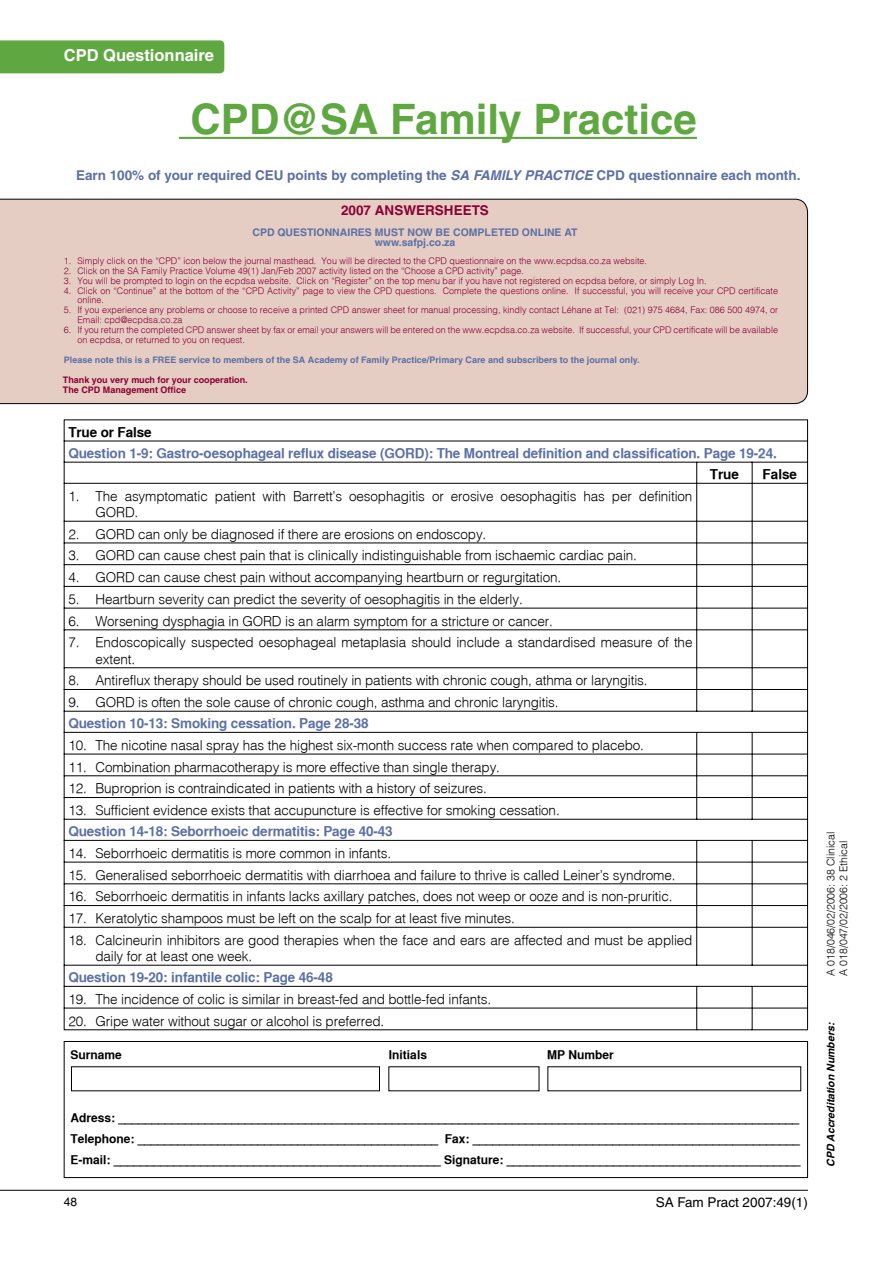
<style>
.page{position:relative;width:893px;height:1263px;background:#fff}
.page>*{position:absolute;margin:0;border:0;box-sizing:border-box;transform-origin:0 0}
.t1{font:700 42px "Helvetica";color:#5fa841}
.t2{font:700 16.5px "Helvetica";color:#fff}
.t3{font:300 13.5px/16.2px "Helvetica";letter-spacing:-.01em;color:#000}
.heading_1{font:700 13.5px "Helveticabold";letter-spacing:-.01em;color:#5c70a5}
.Body_Text{font:700 13.5px "Helveticabold";letter-spacing:-.01em;color:#5c70a5}
.t4{font:700 13.5px "Helvetica";color:#5c70a5}
.t5{font:13.5px "Helvetica";color:#000}
.Body_Text-2{font:700 13.5px "Helveticabold";letter-spacing:-.01em;color:#000}
.t6{font:700 13.5px "Helvetica";color:#8c0033}
.t7{font:700 12px "Helveticabold";color:#000}
.t8{font:12px "Helvetica";color:#000}
.t9{font:700 10.5px "Helvetica";color:#5c70a5}
.t10{font:300 10.5px "Helvetica";color:#000}
.t11{font:italic 700 10.5px "Helvetica";color:#000}
.t12{font:300 9px/9.9px "Helvetica";color:#8c0033}
.t13{font:700 9px "Helvetica";color:#5c70a5}
.t14{font:700 9px "Helvetica";color:#8c0033}
.s1{font-style:italic}
</style>
<div class="page">
<hr style="left:0;top:1190px;width:808px;height:1px;background:#000">
<div style="left:0;top:40px;width:224px;height:33px;background:#5fa841"></div>
<hr style="left:179px;top:137px;width:518px;height:2px;background:#5fa841">
<div style="left:0;top:198px;width:808px;height:206px;background:#e5cdc4"></div>
<svg style="left:63px;top:419px;width:746px;height:612px"></svg>
<div style="left:64px;top:1041px;width:744px;height:137px;border:1px solid #000"></div>
<p class="t2" style="left:64px;top:45px;width:152px">CPD Questionnaire</p>
<p class="t1" style="left:191px;top:93px;width:508px">CPD@SA Family Practice</p>
<p class="t4" style="left:76px;top:167px;width:726px">Earn 100% of your required CEU points by completing the <span class="s1">SA FAMILY PRACTICE</span> CPD questionnaire each month.</p>
<p class="t6" style="left:341px;top:202px;width:149px">2007 ANSWERSHEETS</p>
<p class="t9" style="left:252px;top:226px;width:327px">CPD QUESTIONNAIRES MUST NOW BE COMPLETED ONLINE AT</p>
<p class="t9" style="left:375px;top:236px;width:82px">www.safpj.co.za</p>
<p class="t12" style="left:64px;top:255px;width:585px">1. Simply click on the “CPD” icon below the journal masthead. You will be directed to the CPD questionnaire on the www.ecpdsa.co.za website.</p>
<p class="t12" style="left:64px;top:265px;width:462px">2. Click on the SA Family Practice Volume 49(1) Jan/Feb 2007 activity listed on the “Choose a CPD activity” page.</p>
<p class="t12" style="left:64px;top:275px;width:644px">3. You will be prompted to login on the ecpdsa website. Click on “Register” on the top menu bar if you have not registered on ecpdsa before, or simply Log In.</p>
<p class="t12" style="left:77px;top:285px;width:702px;text-indent:-14px">4. Click on “Continue” at the bottom of the “CPD Activity” page to view the CPD questions. Complete the questions online. If successful, you will receive your CPD certificate online.</p>
<p class="t12" style="left:77px;top:305px;width:702px;text-indent:-14px">5. If you experience any problems or choose to receive a printed CPD answer sheet for manual processing, kindly contact Léhane at Tel: (021) 975 4684, Fax: 086 500 4974, or<br>Email: cpd@ecpdsa.co.za</p>
<p class="t12" style="left:77px;top:325px;width:702px;text-indent:-14px">6. If you return the completed CPD answer sheet by fax or email your answers will be entered on the www.ecpdsa.co.za website. If successful, your CPD certificate will be available on ecpdsa, or returned to you on request.</p>
<p class="t13" style="left:64px;top:354px;width:577px">Please note this is a FREE service to members of the SA Academy of Family Practice/Primary Care and subscribers to the journal only.</p>
<p class="t14" style="left:63px;top:374px;width:186px">Thank you very much for your cooperation.</p>
<p class="t14" style="left:63px;top:384px;width:125px">The CPD Management Office</p>
<p class="Body_Text-2" style="left:68px;top:424px;width:85px">True or False</p>
<p class="Body_Text" style="left:68px;top:445px;width:710px">Question 1-9: Gastro-oesophageal reflux disease (GORD): The Montreal definition and classification. Page 19-24.</p>
<p class="Body_Text-2" style="left:710px;top:466px;width:31px">True</p>
<p class="Body_Text-2" style="left:763px;top:466px;width:36px">False</p>
<p class="t3" style="left:95px;top:487px;width:599px;text-indent:-27px">1. The asymptomatic patient with Barrett’s oesophagitis or erosive oesophagitis has per definition<br>GORD.</p>
<p class="t3" style="left:68px;top:525px;width:419px">2. GORD can only be diagnosed if there are erosions on endoscopy.</p>
<p class="t3" style="left:68px;top:547px;width:570px">3. GORD can cause chest pain that is clinically indistinguishable from ischaemic cardiac pain.</p>
<p class="t3" style="left:68px;top:569px;width:494px">4. GORD can cause chest pain without accompanying heartburn or regurgitation.</p>
<p class="t3" style="left:68px;top:591px;width:456px">5. Heartburn severity can predict the severity of oesophagitis in the elderly.</p>
<p class="t3" style="left:68px;top:612px;width:486px">6. Worsening dysphagia in GORD is an alarm symptom for a stricture or cancer.</p>
<p class="t3" style="left:95px;top:634px;width:599px;text-indent:-27px">7. Endoscopically suspected oesophageal metaplasia should include a standardised measure of the extent.</p>
<p class="t3" style="left:68px;top:672px;width:581px">8. Antireflux therapy should be used routinely in patients with chronic cough, athma or laryngitis.</p>
<p class="t3" style="left:68px;top:694px;width:492px">9. GORD is often the sole cause of chronic cough, asthma and chronic laryngitis.</p>
<p class="heading_1" style="left:68px;top:715px;width:302px">Question 10-13: Smoking cessation. Page 28-38</p>
<p class="t3" style="left:68px;top:736px;width:577px">10. The nicotine nasal spray has the highest six-month success rate when compared to placebo.</p>
<p class="t3" style="left:68px;top:758px;width:433px">11. Combination pharmacotherapy is more effective than single therapy.</p>
<p class="t3" style="left:68px;top:780px;width:420px">12. Buproprion is contraindicated in patients with a history of seizures.</p>
<p class="t3" style="left:68px;top:802px;width:493px">13. Sufficient evidence exists that accupuncture is effective for smoking cessation.</p>
<p class="heading_1" style="left:68px;top:823px;width:326px">Question 14-18: Seborrhoeic dermatitis: Page 40-43</p>
<p class="t3" style="left:68px;top:844px;width:324px">14. Seborrhoeic dermatitis is more common in infants.</p>
<p class="t3" style="left:68px;top:866px;width:609px">15. Generalised seborrhoeic dermatitis with diarrhoea and failure to thrive is called Leiner’s syndrome.</p>
<p class="t3" style="left:68px;top:888px;width:606px">16. Seborrhoeic dermatitis in infants lacks axillary patches, does not weep or ooze and is non-pruritic.</p>
<p class="t3" style="left:68px;top:910px;width:448px">17. Keratolytic shampoos must be left on the scalp for at least five minutes.</p>
<p class="t3" style="left:95px;top:931px;width:599px;text-indent:-27px">18. Calcineurin inhibitors are good therapies when the face and ears are affected and must be applied daily for at least one week.</p>
<p class="heading_1" style="left:68px;top:969px;width:266px">Question 19-20: infantile colic: Page 46-48</p>
<p class="t3" style="left:68px;top:990px;width:424px">19. The incidence of colic is similar in breast-fed and bottle-fed infants.</p>
<p class="t3" style="left:68px;top:1012px;width:317px">20. Gripe water without sugar or alcohol is preferred.</p>
<p class="t7" style="left:70px;top:1048px;width:53px">Surname</p>
<p class="t7" style="left:389px;top:1048px;width:40px">Initials</p>
<p class="t7" style="left:547px;top:1048px;width:68px">MP Number</p>
<p class="t7" style="left:70px;top:1111px;width:730px">Adress: ______________________________________________________________________________________________________</p>
<p class="t7" style="left:70px;top:1132px;width:731px">Telephone: _____________________________________________ Fax: _________________________________________________</p>
<p class="t7" style="left:70px;top:1153px;width:731px">E-mail: _________________________________________________ Signature: ____________________________________________</p>
<p class="t8" style="left:64px;top:1194px;width:15px">48</p>
<p class="t5" style="left:656px;top:1194px;width:154px">SA Fam Pract 2007:49(1)</p>
<p class="t10" style="left:824px;top:975px;width:145px;rotate:-90deg">A 018/046/02/2006: 38 Clinical</p>
<p class="t10" style="left:837px;top:975px;width:136px;rotate:-90deg">A 018/047/02/2006: 2 Ethical</p>
<p class="t11" style="left:824px;top:1167px;width:146px;rotate:-90deg">CPD Accreditation Numbers:</p>
</div>
